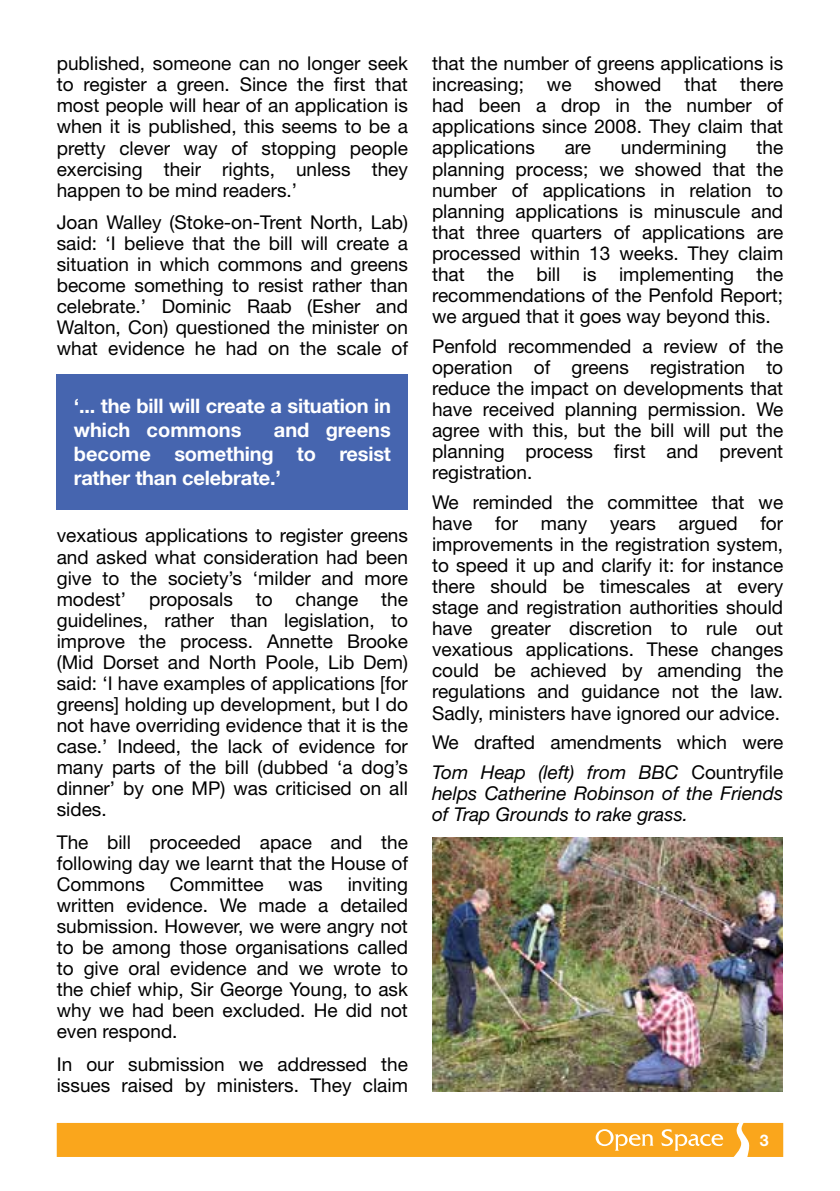
<style>
.page{position:relative;width:840px;height:1191px;background:#fff}
.page>*{position:absolute;margin:0;border:0;box-sizing:border-box;transform-origin:0 0}
.t1{font:700 20px/24px "Helvetica Neue LT Std";letter-spacing:-.01em;color:#fff}
.t2{font:19px/21px "Helvetica Neue LT Std";color:#000;text-align:justify}
.t3{font:italic 19px/21px "Helvetica Neue LT Std";color:#000}
.t4{font:700 16px "Helvetica Neue LT Std";color:#fff}
.s1{font-style:italic}
</style>
<div class="page">
<img style="left:432px;top:838px;width:350px;height:253px">
<div style="left:57px;top:374px;width:351px;height:135px;background:#4665af"></div>
<div style="left:57px;top:1123px;width:725px;height:34px;background:#faa61c"></div>
<p class="t2" style="left:57px;top:53px;width:352px">published, someone can no longer seek to register a green. Since the first that most people will hear of an application is when it is published, this seems to be a pretty clever way of stopping people exercising their rights, unless they happen to be mind readers.’</p>
<p class="t2" style="left:57px;top:211px;width:352px">Joan Walley (Stoke-on-Trent North, Lab) said: ‘I believe that the bill will create a situation in which commons and greens become something to resist rather than celebrate.’ Dominic Raab (Esher and Walton, Con) questioned the minister on what evidence he had on the scale of</p>
<p class="t1" style="left:74px;top:393px;width:318px">‘... the bill will create a situation in which commons</p>
<p class="t1" style="left:74px;top:417px;width:318px;text-align:justify;text-indent:200px">and greens become something to resist rather than celebrate.’</p>
<p class="t2" style="left:57px;top:525px;width:352px">vexatious applications to register greens and asked what consideration had been give to the society’s ‘milder and more modest’ proposals to change the guidelines, rather than legislation, to improve the process. Annette Brooke (Mid Dorset and North Poole, Lib Dem) said: ‘I have examples of applications [for greens] holding up development, but I do not have overriding evidence that it is the case.’ Indeed, the lack of evidence for many parts of the bill (dubbed ‘a dog’s dinner’ by one MP) was criticised on all sides.</p>
<p class="t2" style="left:57px;top:831px;width:352px">The bill proceeded apace and the following day we learnt that the House of Commons</p>
<p class="t2" style="left:170px;top:873px;width:95px">Committee</p>
<p class="t2" style="left:288px;top:873px;width:36px">was</p>
<p class="t2" style="left:57px;top:873px;width:352px;text-indent:291px">inviting written evidence. We made a detailed submission. However, we were angry not to be among those organisations called to give oral evidence and we wrote to the chief whip, Sir George Young, to ask why we had been excluded. He did not even respond.</p>
<p class="t2" style="left:57px;top:1053px;width:352px">In our submission we addressed the issues raised by ministers. They claim</p>
<p class="t2" style="left:432px;top:53px;width:352px">that the number of greens applications is increasing; we showed that there had been a drop in the number of applications since 2008. They claim that applications</p>
<p class="t2" style="left:432px;top:137px;width:352px;text-indent:324px">the planning process; we showed that the number of applications in relation to planning applications is minuscule and that three quarters of applications are processed within 13 weeks. They claim that the bill is implementing the recommendations of the Penfold Report; we argued that it goes way beyond this.</p>
<p class="t2" style="left:432px;top:335px;width:352px">Penfold recommended a review of the operation of greens registration to reduce the impact on developments that have received planning permission. We agree with this, but the bill will put the planning process first and prevent registration.</p>
<p class="t2" style="left:432px;top:491px;width:352px">We reminded the committee that we have for many years argued for improvements in the registration system, to speed it up and clarify it: for instance there should be timescales at every stage and registration authorities should have greater discretion to rule out vexatious applications. These changes could be achieved by amending the regulations and guidance not the law.<br>Sadly, ministers have ignored our advice.</p>
<p class="t2" style="left:432px;top:727px;width:352px;line-height:29.6px">We drafted amendments which were<br><span class="s1">Tom Heap (left) from BBC</span> Countryfile</p>
<p class="t3" style="left:432px;top:782px;width:352px">helps Catherine Robinson of the Friends of Trap Grounds to rake grass.</p>
<p class="t2" style="left:564px;top:137px;width:28px">are</p>
<p class="t2" style="left:620px;top:137px;width:107px">undermining</p>
<p class="t4" style="left:759px;top:1130px;width:10px">3</p>
</div>
